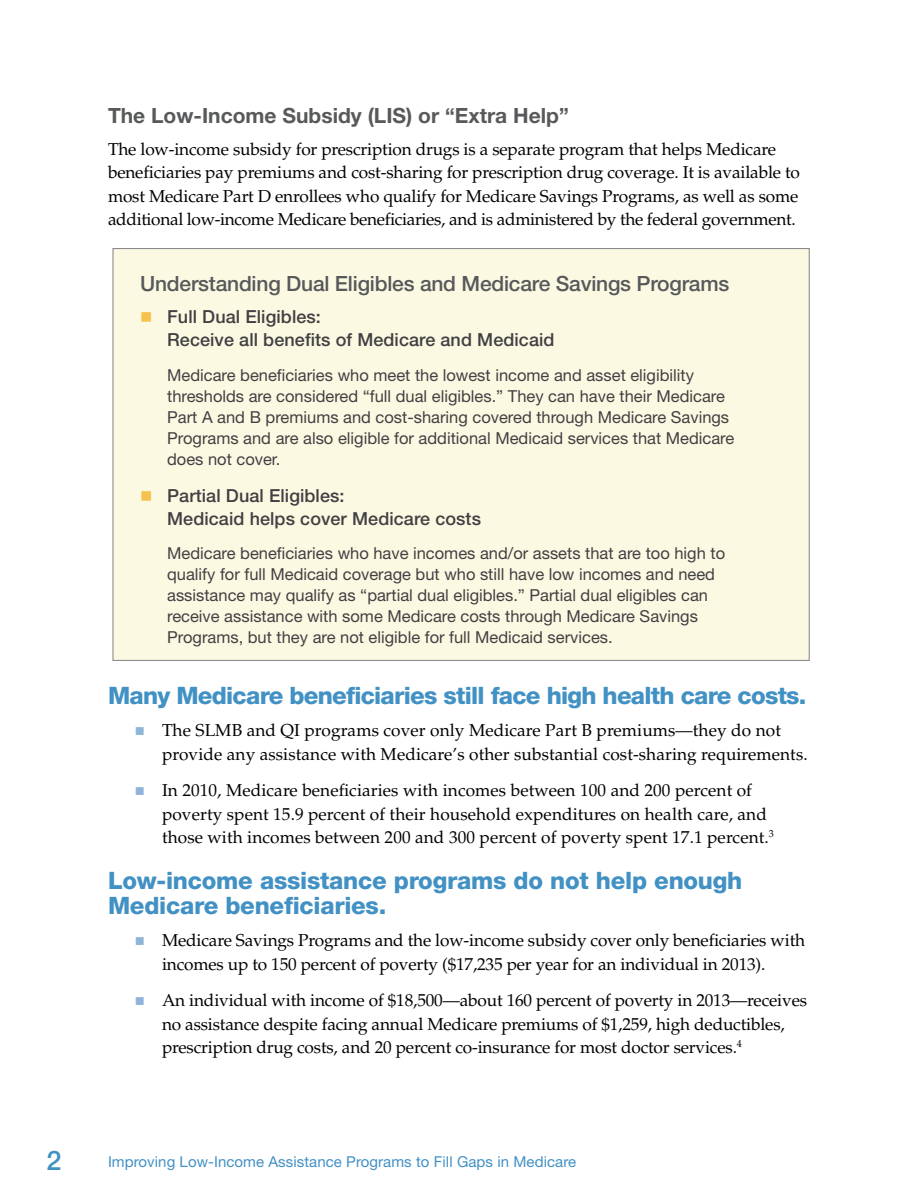
<style>
.page{position:relative;width:918px;height:1188px;background:#fff}
.page>*{position:absolute;margin:0;border:0;box-sizing:border-box;transform-origin:0 0}
.t1{font:500 27px "Helvetica Neue LT Std";color:#4291c4}
.t2{font:800 24px/25.5px "Helvetica Neue LT Std";letter-spacing:-.01em;color:#4291c4}
.t3{font:800 24px "Helvetica Neue LT Std";letter-spacing:-.03em;color:#4291c4}
.t4{font:500 21px "Helvetica Neue LT Std";letter-spacing:-.01em;color:#58595b}
.t5{font:700 21px "Helvetica Neue LT Std";color:#58595b}
.t6{font:500 18px/23.2px "Helvetica Neue LT Std";letter-spacing:.005em;color:#414042}
.t7{font:17.25px/23.2px "Palatino LT Std";letter-spacing:-.01em;color:#000}
.t8{font:16.5px/21px "Helvetica Neue LT Std";color:#414042}
.t9{font:15px "Helvetica Neue LT Std";letter-spacing:.005em;color:#4291c4}
</style>
<div class="page">
<div style="left:113px;top:249px;width:696px;height:411px;background:#fcf9e3"></div>
<p class="t5" style="left:108px;top:103px;width:462px">The Low-Income Subsidy (LIS) or “Extra Help”</p>
<p class="t7" style="left:108px;top:138px;width:694px">The low-income subsidy for prescription drugs is a separate program that helps Medicare beneficiaries pay premiums and cost-sharing for prescription drug coverage. It is available to most Medicare Part D enrollees who qualify for Medicare Savings Programs, as well as some additional low-income Medicare beneficiaries, and is administered by the federal government.</p>
<p class="t4" style="left:140px;top:271px;width:591px">Understanding Dual Eligibles and Medicare Savings Programs</p>
<p class="t6" style="left:167px;top:305px;width:389px">Full Dual Eligibles:<br>Receive all benefits of Medicare and Medicaid</p>
<p class="t8" style="left:167px;top:364px;width:569px">Medicare beneficiaries who meet the lowest income and asset eligibility thresholds are considered “full dual eligibles.” They can have their Medicare Part A and B premiums and cost-sharing covered through Medicare Savings Programs and are also eligible for additional Medicaid services that Medicare does not cover.</p>
<p class="t6" style="left:167px;top:483px;width:315px">Partial Dual Eligibles:<br>Medicaid helps cover Medicare costs</p>
<p class="t8" style="left:167px;top:543px;width:560px">Medicare beneficiaries who have incomes and/or assets that are too high to qualify for full Medicaid coverage but who still have low incomes and need assistance may qualify as “partial dual eligibles.” Partial dual eligibles can receive assistance with some Medicare costs through Medicare Savings Programs, but they are not eligible for full Medicaid services.</p>
<h2 class="t3" style="left:108px;top:681px;width:700px">Many Medicare beneficiaries still face high health care costs.</h2>
<p class="t7" style="left:162px;top:719px;width:647px">The SLMB and QI programs cover only Medicare Part B premiums—they do not provide any assistance with Medicare’s other substantial cost-sharing requirements.</p>
<p class="t7" style="left:162px;top:779px;width:613px">In 2010, Medicare beneficiaries with incomes between 100 and 200 percent of poverty spent 15.9 percent of their household expenditures on health care, and those with incomes between 200 and 300 percent of poverty spent 17.1 percent.<sup>3</sup></p>
<h2 class="t2" style="left:108px;top:867px;width:636px">Low-income assistance programs do not help enough<br>Medicare beneficiaries.</h2>
<p class="t7" style="left:162px;top:929px;width:645px">Medicare Savings Programs and the low-income subsidy cover only beneficiaries with incomes up to 150 percent of poverty ($17,235 per year for an individual in 2013).</p>
<p class="t7" style="left:162px;top:989px;width:647px">An individual with income of $18,500—about 160 percent of poverty in 2013—receives no assistance despite facing annual Medicare premiums of $1,259, high deductibles, prescription drug costs, and 20 percent co-insurance for most doctor services.<sup>4</sup></p>
<h1 class="t1" style="left:46px;top:1144px;width:17px">2</h1>
<p class="t9" style="left:108px;top:1153px;width:470px">Improving Low-Income Assistance Programs to Fill Gaps in Medicare</p>
</div>
